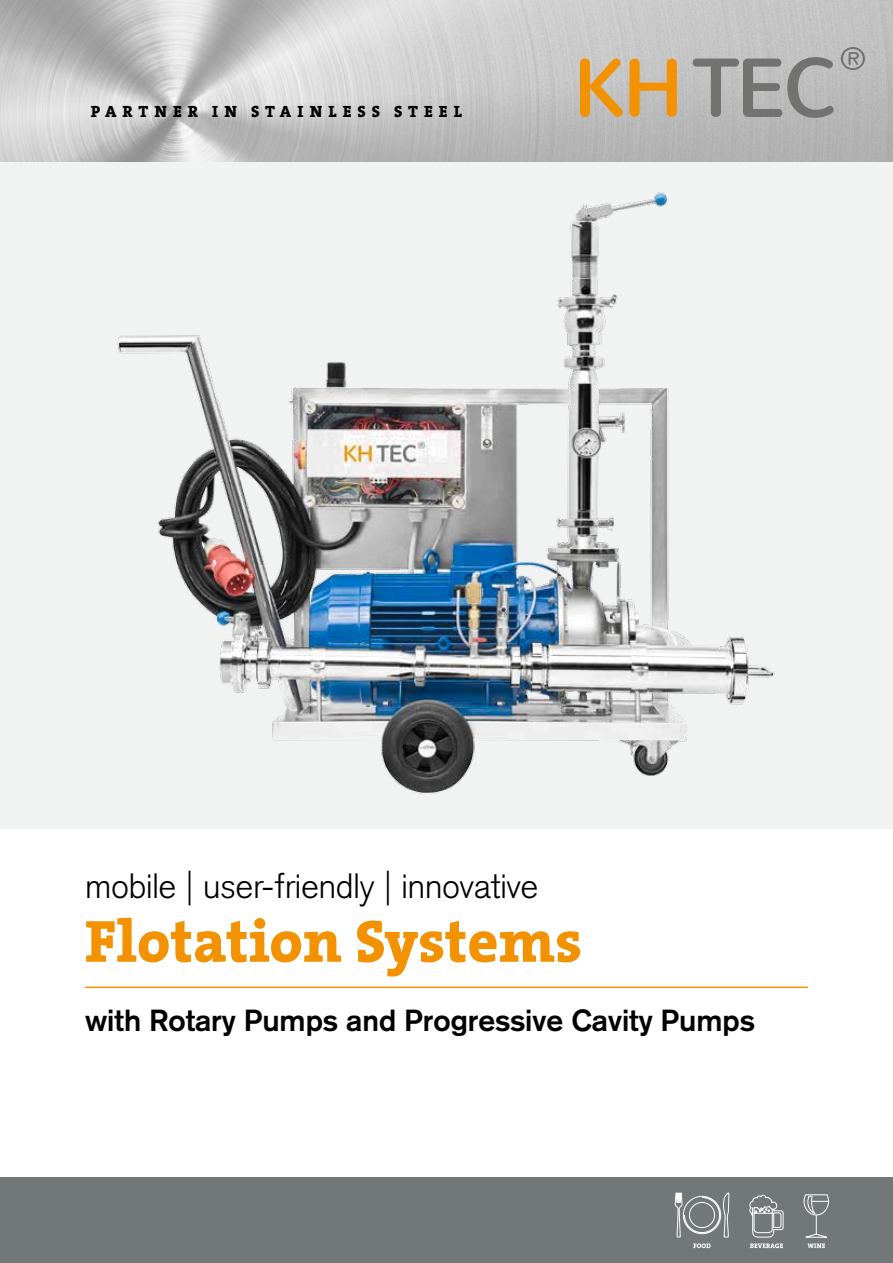
<style>
.page{position:relative;width:893px;height:1263px;background:#fff}
.page>*{position:absolute;margin:0;border:0;box-sizing:border-box;transform-origin:0 0}
.t1{font:800 60px "The Serif";color:#f39200}
.t2{font:300 34.65px "Akzidenz Grotesk";color:#000}
.t3{font:700 30px "Akzidenz Grotesk";color:#000}
.t4{font:800 16.35px "The Serif";letter-spacing:.365em;color:#000}
</style>
<div class="page">
<div style="left:0;top:1178px;width:893px;height:85px;background:#727777"></div>
<hr style="left:85px;top:986px;width:723px;height:2px;background:#f39200">
<svg style="left:675px;top:1192px;width:54px;height:56px"></svg>
<svg style="left:749px;top:1195px;width:35px;height:42px"></svg>
<svg style="left:750px;top:1243px;width:33px;height:5px"></svg>
<svg style="left:803px;top:1194px;width:26px;height:54px"></svg>
<div style="left:0;top:162px;width:893px;height:667px;background:#f1f2f2"></div>
<img style="left:118px;top:192px;width:657px;height:602px">
<img style="left:0;top:0;width:893px;height:162px">
<svg style="left:580px;top:59px;width:43px;height:58px;background:#daaa63"></svg>
<svg style="left:629px;top:59px;width:48px;height:58px;background:#d8a962"></svg>
<svg style="left:693px;top:57px;width:141px;height:61px;background:#a1a1a1"></svg>
<svg style="left:841px;top:47px;width:24px;height:23px"></svg>
<p class="t4" style="left:91px;top:98px;width:373px">PARTNER IN STAINLESS STEEL</p>
<p class="t2" style="left:85px;top:865px;width:455px">mobile | user-friendly | innovative</p>
<h1 class="t1" style="left:85px;top:891px;width:498px">Flotation Systems</h1>
<p class="t3" style="left:85px;top:1003px;width:671px">with Rotary Pumps and Progressive Cavity Pumps</p>
</div>
